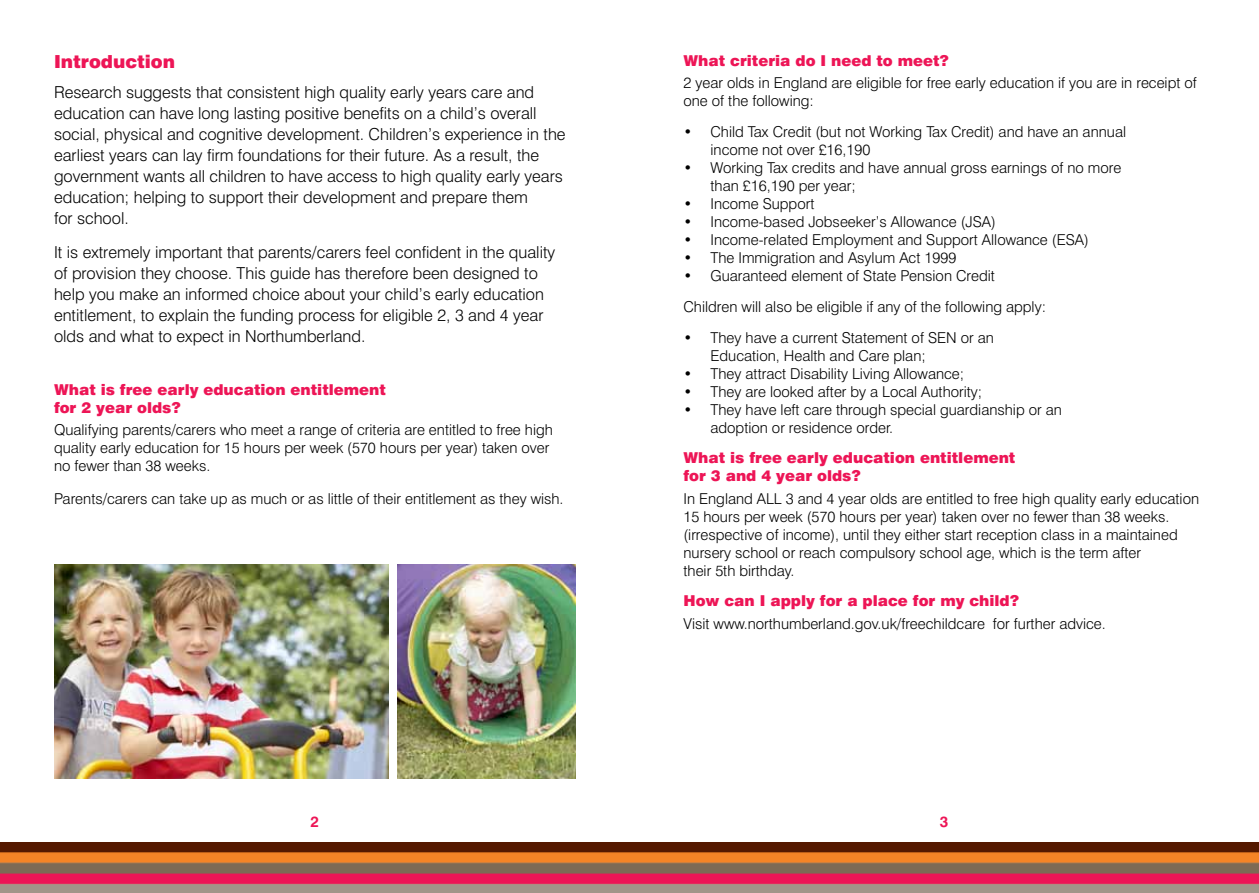
<style>
.page{position:relative;width:1259px;height:893px;background:#fff}
.page>*{position:absolute;margin:0;border:0;box-sizing:border-box;transform-origin:0 0}
.t1{font:900 18px "Swiss 721 BT";color:#ed1556}
.t2{font:300 16.5px/21px "Swiss 721 BT";color:#000}
.t3{font:300 15px/18px "Swiss 721 BT";color:#000}
.t4{font:900 15px/18px "Swiss 721 BT";color:#ed1556}
.t5{font:700 15px "Swiss 721 BT";color:#ed1556}
</style>
<div class="page">
<img style="left:0;top:843px;width:615px;height:50px">
<img style="left:615px;top:843px;width:644px;height:50px">
<img style="left:397px;top:564px;width:178px;height:214px">
<img style="left:54px;top:564px;width:335px;height:214px">
<p class="t1" style="left:54px;top:51px;width:123px">Introduction</p>
<p class="t2" style="left:54px;top:81px;width:513px">Research suggests that consistent high quality early years care and education can have long lasting positive benefits on a child’s overall social, physical and cognitive development. Children’s experience in the earliest years can lay firm foundations for their future. As a result, the government wants all children to have access to high quality early years education; helping to support their development and prepare them<br>for school.</p>
<p class="t2" style="left:54px;top:241px;width:503px">It is extremely important that parents/carers feel confident in the quality of provision they choose. This guide has therefore been designed to help you make an informed choice about your child’s early education entitlement, to explain the funding process for eligible 2, 3 and 4 year olds and what to expect in Northumberland.</p>
<p class="t4" style="left:54px;top:380px;width:333px">What is free early education entitlement for 2 year olds?</p>
<p class="t3" style="left:54px;top:420px;width:500px">Qualifying parents/carers who meet a range of criteria are entitled to free high quality early education for 15 hours per week (570 hours per year) taken over no fewer than 38 weeks.</p>
<p class="t3" style="left:54px;top:489px;width:511px">Parents/carers can take up as much or as little of their entitlement as they wish.</p>
<p class="t4" style="left:683px;top:52px;width:267px">What criteria do I need to meet?</p>
<p class="t3" style="left:683px;top:74px;width:515px">2 year olds in England are eligible for free early education if you are in receipt of one of the following:</p>
<p class="t3" style="left:710px;top:123px;width:417px;text-indent:-27px">• Child Tax Credit (but not Working Tax Credit) and have an annual income not over £16,190</p>
<p class="t3" style="left:710px;top:159px;width:412px;text-indent:-27px">• Working Tax credits and have annual gross earnings of no more than £16,190 per year;</p>
<p class="t3" style="left:683px;top:195px;width:132px">• Income Support</p>
<p class="t3" style="left:683px;top:213px;width:314px">• Income-based Jobseeker’s Allowance (JSA)</p>
<p class="t3" style="left:683px;top:231px;width:407px">• Income-related Employment and Support Allowance (ESA)</p>
<p class="t3" style="left:683px;top:249px;width:274px">• The Immigration and Asylum Act 1999</p>
<p class="t3" style="left:683px;top:260px;width:364px;line-height:30.8px">• Guaranteed element of State Pension Credit<br>Children will also be eligible if any of the following apply:</p>
<p class="t3" style="left:710px;top:328px;width:285px;text-indent:-27px">• They have a current Statement of SEN or an<br>Education, Health and Care plan;</p>
<p class="t3" style="left:683px;top:364px;width:282px">• They attract Disability Living Allowance;</p>
<p class="t3" style="left:683px;top:382px;width:300px">• They are looked after by a Local Authority;</p>
<p class="t3" style="left:710px;top:400px;width:353px;text-indent:-27px">• They have left care through special guardianship or an adoption or residence order.</p>
<p class="t4" style="left:683px;top:449px;width:333px">What is free early education entitlement for 3 and 4 year olds?</p>
<p class="t3" style="left:683px;top:489px;width:517px">In England ALL 3 and 4 year olds are entitled to free high quality early education 15 hours per week (570 hours per year) taken over no fewer than 38 weeks. (irrespective of income), until they either start reception class in a maintained nursery school or reach compulsory school age, which is the term after<br>their 5th birthday.</p>
<p class="t4" style="left:683px;top:592px;width:337px">How can I apply for a place for my child?</p>
<p class="t3" style="left:683px;top:614px;width:424px">Visit www.northumberland.gov.uk/freechildcare for further advice.</p>
<p class="t5" style="left:310px;top:813px;width:10px">2</p>
<p class="t5" style="left:940px;top:813px;width:10px">3</p>
</div>
